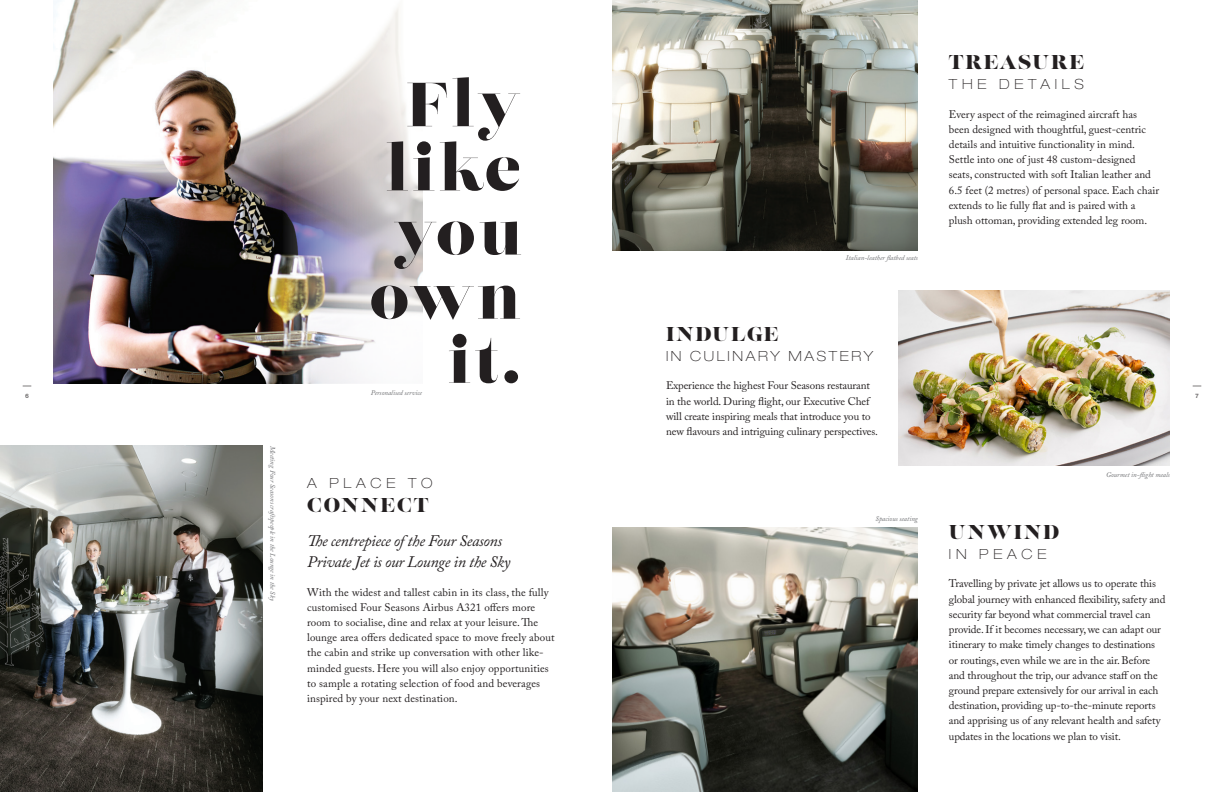
<style>
.page{position:relative;width:1224px;height:792px;background:#fff}
.page>*{position:absolute;margin:0;border:0;box-sizing:border-box;transform-origin:0 0}
.t1{font:62px/128.3px "Pyjvdg Lust Display Didone";letter-spacing:.06em;color:#231f20}
.t2{font:20px "Kxgpsl Lust";letter-spacing:.08em;color:#231f20}
.t3{font:20px "Kxgpsl Lust";letter-spacing:.1em;color:#231f20}
.t4{font:italic 16px/20.8px "Kymcnx A Caslon Pro";letter-spacing:-.02em;color:#231f20}
.t5{font:100 expanded 14px "Glgtyy Helvetica Neue LT Pro";letter-spacing:.34em;color:#231f20}
.t6{font:100 expanded 14px "Glgtyy Helvetica Neue LT Pro";letter-spacing:.19em;color:#231f20}
.t7{font:11px/15.2px "Yxtqmj A Caslon Pro";color:#231f20}
.t8{font:italic 7px "Kymcnx A Caslon Pro";color:#6c6d70}
.t9{font:800 6.1px "Kwbfvt Helvetica Neue LT Pro";color:#231f20}
.t10{font:800 6.1px "Btkmjc Helvetica Neue LT Pro";color:#231f20}
</style>
<div class="page">
<img style="left:53px;top:0;width:229px;height:384px">
<img style="left:282px;top:8px;width:141px;height:376px">
<img style="left:0;top:446px;width:262px;height:346px">
<img style="left:612px;top:0;width:306px;height:251px">
<img style="left:612px;top:527px;width:306px;height:265px">
<img style="left:899px;top:291px;width:271px;height:175px">
<h3 class="t2" style="left:949px;top:49px;width:137px">TREASURE</h3>
<h3 class="t5" style="left:949px;top:76px;width:137px">THE DETAILS</h3>
<p class="t7" style="left:949px;top:106px;width:212px">Every aspect of the reimagined aircraft has been designed with thoughtful, guest-centric details and intuitive functionality in mind.<br>Settle into one of just 48 custom-designed seats, constructed with soft Italian leather and 6.5 feet (2 metres) of personal space. Each chair extends to lie fully fat and is paired with a plush ottoman, providing extended leg room.</p>
<h2 class="t1" style="left:394px;top:43px;width:128px;text-align:right">Fly you it.</h2>
<h2 class="t1" style="left:369px;top:107px;width:153px">like own</h2>
<p class="t8" style="left:846px;top:253px;width:74px">Italian-leather fatbed seats</p>
<h3 class="t2" style="left:666px;top:321px;width:114px">INDULGE</h3>
<h3 class="t6" style="left:666px;top:347px;width:209px">IN CULINARY MASTERY</h3>
<p class="t7" style="left:666px;top:378px;width:214px">Experience the highest Four Seasons restaurant in the world. During fight, our Executive Chef will create inspiring meals that introduce you to new favours and intriguing culinary perspectives.</p>
<p class="t8" style="left:371px;top:388px;width:53px">Personalised service</p>
<p class="t9" style="left:25px;top:392px;width:5px">6</p>
<p class="t10" style="left:1195px;top:392px;width:5px">7</p>
<p class="t8" style="left:277px;top:446px;width:157px;rotate:90deg">Meeting Four Seasons craftspeople in the Lounge in the Sky</p>
<h3 class="t5" style="left:307px;top:474px;width:127px">A PLACE TO</h3>
<h3 class="t3" style="left:307px;top:492px;width:123px">CONNECT</h3>
<p class="t4" style="left:307px;top:530px;width:205px">Te centrepiece ofthe Four Seasons<br>Private Jet is our Lounge in the Sky</p>
<p class="t7" style="left:307px;top:584px;width:249px">With the widest and tallest cabin in its class, the fully customised Four Seasons Airbus A321 ofers more room to socialise, dine and relax at your leisure. Te lounge area ofers dedicated space to move freely about the cabin and strike up conversation with other like&shy;minded guests. Here you will also enjoy opportunities to sample a rotating selection of food and beverages inspired by your next destination.</p>
<p class="t8" style="left:876px;top:515px;width:44px">Spacious seating</p>
<p class="t8" style="left:1106px;top:471px;width:65px">Gourmet in-fight meals</p>
<h3 class="t2" style="left:949px;top:519px;width:112px">UNWIND</h3>
<h3 class="t5" style="left:949px;top:546px;width:99px">IN PEACE</h3>
<p class="t7" style="left:949px;top:576px;width:218px">Travelling by private jet allows us to operate this global journey with enhanced fexibility, safety and security far beyond what commercial travel can provide. If it becomes necessary, we can adapt our itinerary to make timely changes to destinations or routings, even while we are in the air. Before and throughout the trip, our advance staf on the ground prepare extensively for our arrival in each destination, providing up-to-the-minute reports and apprising us of any relevant health and safety updates in the locations we plan to visit.</p>
</div>
